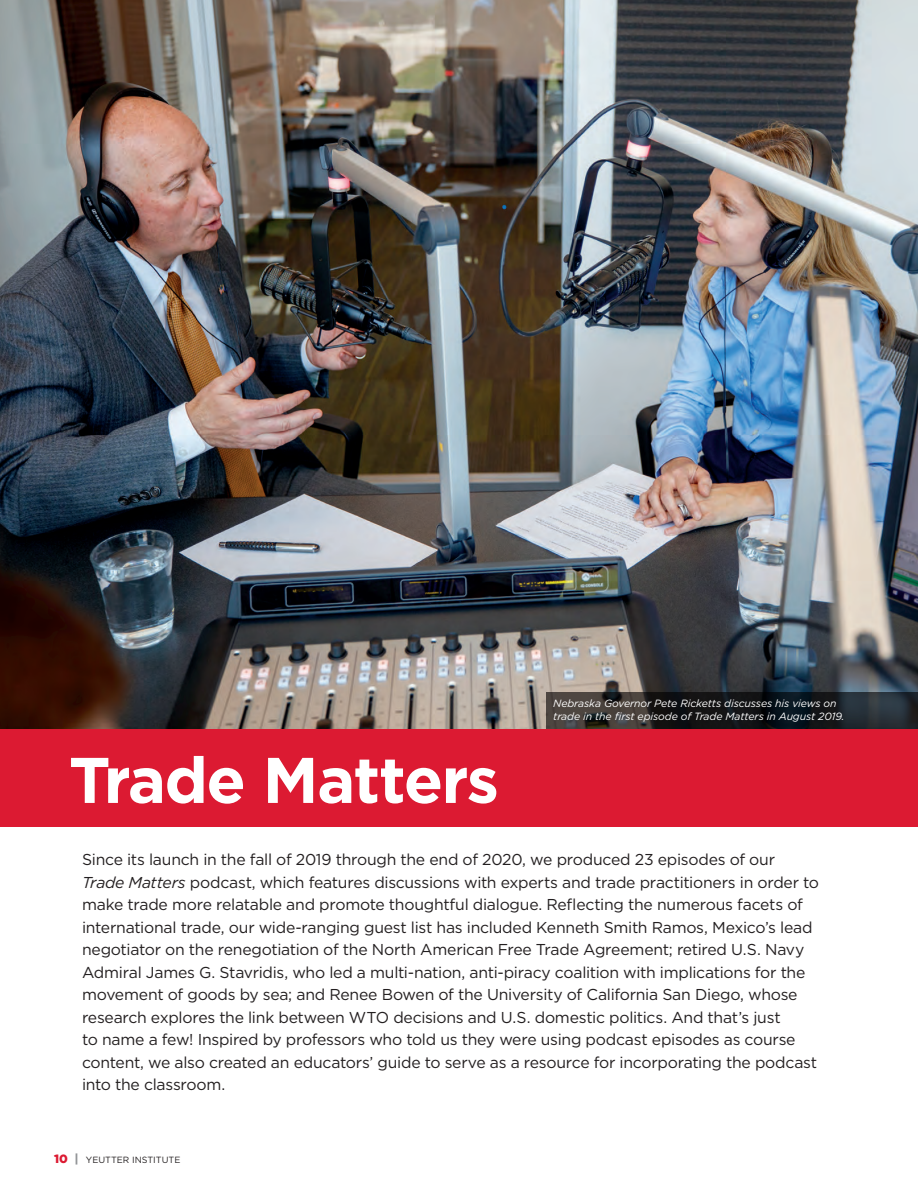
<style>
.page{position:relative;width:918px;height:1188px;background:#fff}
.page>*{position:absolute;margin:0;border:0;box-sizing:border-box;transform-origin:0 0}
.t1{font:700 64.35px "Gotham HTF";letter-spacing:-.025em;color:#fff}
.t2{font:15.75px/22.5px "Gotham HTF";letter-spacing:-.015em;color:#231f20}
.t3{font:italic 10.5px/12.6px "Gotham HTF";letter-spacing:-.01em;color:#fff}
.t4{font:9px "Gotham HTF";color:#231f20}
.s1{font-style:italic}
.s2{font-weight:900;font-size:12px;color:#dc1a32}
.s3{font-weight:900;font-size:12px;color:#939598}
</style>
<div class="page">
<img style="left:0;top:0;width:918px;height:729px">
<div style="left:0;top:729px;width:918px;height:97px;background:#dc1a32"></div>
<svg style="left:546px;top:692px;width:372px;height:37px;background:#222426"></svg>
<h1 class="t1" style="left:69px;top:743px;width:432px">Trade Matters</h1>
<p class="t3" style="left:553px;top:697px;width:293px">Nebraska Governor Pete Ricketts discusses his views on trade in the first episode of Trade Matters in August 2019.</p>
<p class="t2" style="left:82px;top:848px;width:739px">Since its launch in the fall of 2019 through the end of 2020, we produced 23 episodes of our <span class="s1">Trade Matters</span> podcast, which features discussions with experts and trade practitioners in order to make trade more relatable and promote thoughtful dialogue. Reflecting the numerous facets of international trade, our wide-ranging guest list has included Kenneth Smith Ramos, Mexico’s lead negotiator on the renegotiation of the North American Free Trade Agreement; retired U.S. Navy Admiral James G. Stavridis, who led a multi-nation, anti-piracy coalition with implications for the movement of goods by sea; and Renee Bowen of the University of California San Diego, whose research explores the link between WTO decisions and U.S. domestic politics. And that’s just<br>to name a few! Inspired by professors who told us they were using podcast episodes as course content, we also created an educators’ guide to serve as a resource for incorporating the podcast into the classroom.</p>
<p class="t4" style="left:54px;top:1155px;width:128px"><span class="s2">10</span> <span class="s3">|</span> YEUTTER INSTITUTE</p>
</div>
